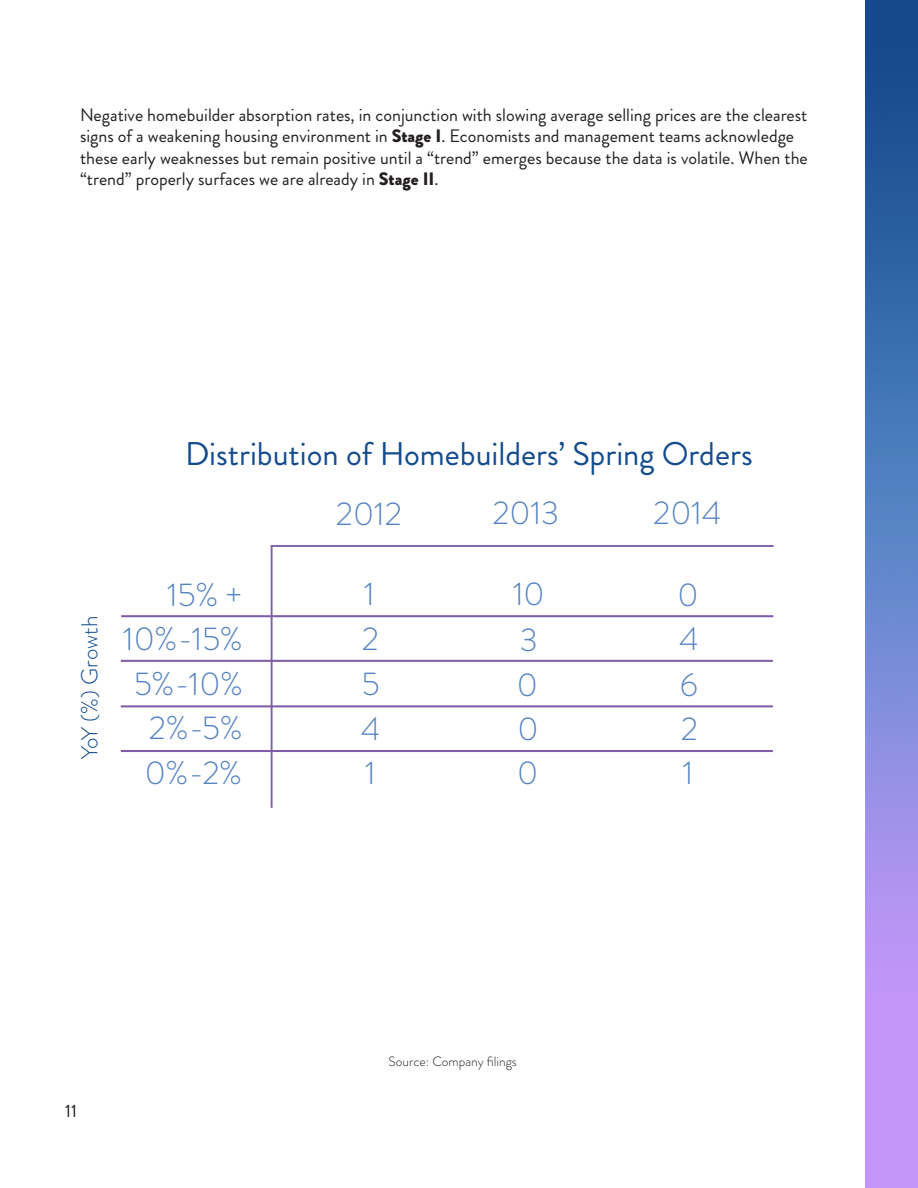
<style>
.page{position:relative;width:918px;height:1188px;background:#fff}
.page>*{position:absolute;margin:0;border:0;box-sizing:border-box;transform-origin:0 0}
.t1{font:300 32.85px/44.5px "Brandon Grotesque";color:#5483c3}
.t2{font:32.85px "Brandon Grotesque";color:#134b8d}
.t3{font:300 23.1px "Brandon Grotesque";color:#134b8d}
.t4{font:18px/21.6px "Brandon Grotesque";color:#231f20}
.t5{font:300 13.5px "Brandon Grotesque";color:#231f20}
.s1{font-weight:900}
</style>
<div class="page">
<img style="left:866px;top:0;width:52px;height:1188px">
<svg style="left:270px;top:545px;width:504px;height:263px"></svg>
<hr style="left:121px;top:615px;width:652px;height:2px;background:#805da8">
<hr style="left:121px;top:660px;width:652px;height:2px;background:#805da8">
<hr style="left:121px;top:705px;width:652px;height:2px;background:#805da8">
<hr style="left:121px;top:750px;width:652px;height:2px;background:#805da8">
<p class="t4" style="left:80px;top:104px;width:729px">Negative homebuilder absorption rates, in conjunction with slowing average selling prices are the clearest signs of a weakening housing environment in <span class="s1">Stage I</span>. Economists and management teams acknowledge these early weaknesses but remain positive until a “trend” emerges because the data is volatile. When the “trend” properly surfaces we are already in <span class="s1">Stage II</span>.</p>
<h1 class="t2" style="left:185px;top:431px;width:569px">Distribution of Homebuilders’ Spring Orders</h1>
<p class="t3" style="left:74px;top:759px;width:145px;rotate:-90deg">YoY (%) Growth</p>
<h1 class="t1" style="left:123px;top:572px;width:121px;text-align:right">15% +<br>10%-15%<br>5%-10%<br>2%-5%<br>0%-2%</h1>
<h1 class="t1" style="left:336px;top:492px;width:68px">2012</h1>
<h1 class="t1" style="left:492px;top:490px;width:68px">2013</h1>
<h1 class="t1" style="left:653px;top:490px;width:69px">2014</h1>
<h1 class="t1" style="left:361px;top:572px;width:21px">1<br>2<br>5<br>4<br>1</h1>
<h1 class="t1" style="left:513px;top:571px;width:33px">10<br>3<br>0<br>0<br>0</h1>
<h1 class="t1" style="left:678px;top:573px;width:23px;text-align:justify">0<br>4<br>6<br>2<br>1</h1>
<p class="t4" style="left:65px;top:1100px;width:13px">11</p>
<p class="t5" style="left:388px;top:1052px;width:130px">Source: Company filings</p>
</div>
